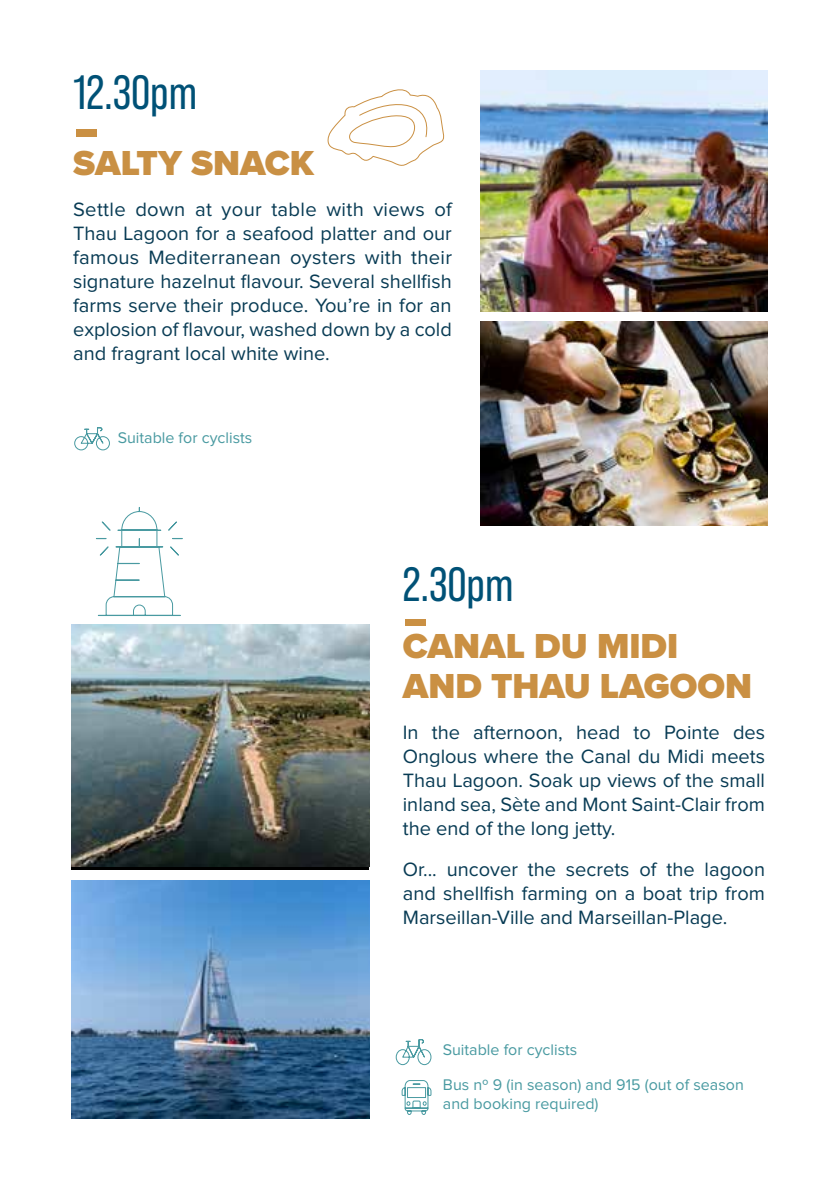
<style>
.page{position:relative;width:840px;height:1191px;background:#fff}
.page>*{position:absolute;margin:0;border:0;box-sizing:border-box;transform-origin:0 0}
.t1{font:48px "Bebas Neue Pro";color:#005176}
.t2{font:900 36px/40px "Proxima Nova";color:#ca9043}
.t3{font:900 36px "Proxima Nova";color:#c99044}
.t4{font:20px/24px "Proxima Nova";color:#083b54;text-align:justify}
.t5{font:16px/34.8px "Proxima Nova";color:#499aa1}
</style>
<div class="page">
<img style="left:480px;top:71px;width:286px;height:240px">
<div style="left:76px;top:129px;width:20px;height:8px;background:#ca9043"></div>
<div style="left:405px;top:619px;width:20px;height:6px;background:#ca9043"></div>
<img style="left:71px;top:625px;width:298px;height:241px">
<svg style="left:327px;top:89px;width:118px;height:77px"></svg>
<img style="left:480px;top:321px;width:286px;height:205px">
<svg style="left:74px;top:427px;width:36px;height:24px"></svg>
<svg style="left:395px;top:1039px;width:36px;height:26px"></svg>
<svg style="left:401px;top:1080px;width:30px;height:35px"></svg>
<img style="left:71px;top:880px;width:298px;height:239px">
<svg style="left:96px;top:507px;width:87px;height:109px"></svg>
<h1 class="t1" style="left:73px;top:66px;width:125px">12.30pm</h1>
<h2 class="t3" style="left:73px;top:136px;width:242px">SALTY SNACK</h2>
<p class="t4" style="left:73px;top:198px;width:380px">Settle down at your table with views of Thau Lagoon for a seafood platter and our famous Mediterranean oysters with their signature hazelnut flavour. Several shellfish farms serve their produce. You’re in for an explosion of flavour, washed down by a cold and fragrant local white wine.</p>
<p class="t5" style="left:118px;top:421px;width:136px">Suitable for cyclists</p>
<h1 class="t1" style="left:402px;top:557px;width:112px">2.30pm</h1>
<h2 class="t2" style="left:402px;top:625px;width:351px">CANAL DU MIDI<br>AND THAU LAGOON</h2>
<p class="t4" style="left:402px;top:721px;width:363px">In the afternoon, head to Pointe des Onglous where the Canal du Midi meets Thau Lagoon. Soak up views of the small inland sea, Sète and Mont Saint-Clair from the end of the long jetty.</p>
<p class="t4" style="left:402px;top:858px;width:363px">Or... uncover the secrets of the lagoon and shellfish farming on a boat trip from Marseillan-Ville and Marseillan-Plage.</p>
<p class="t5" style="left:442px;top:1033px;width:302px">Suitable for cyclists<br>Bus nº 9 (in season) and 915 (out of season</p>
<p class="t5" style="left:442px;top:1087px;width:157px">and booking required)</p>
</div>
